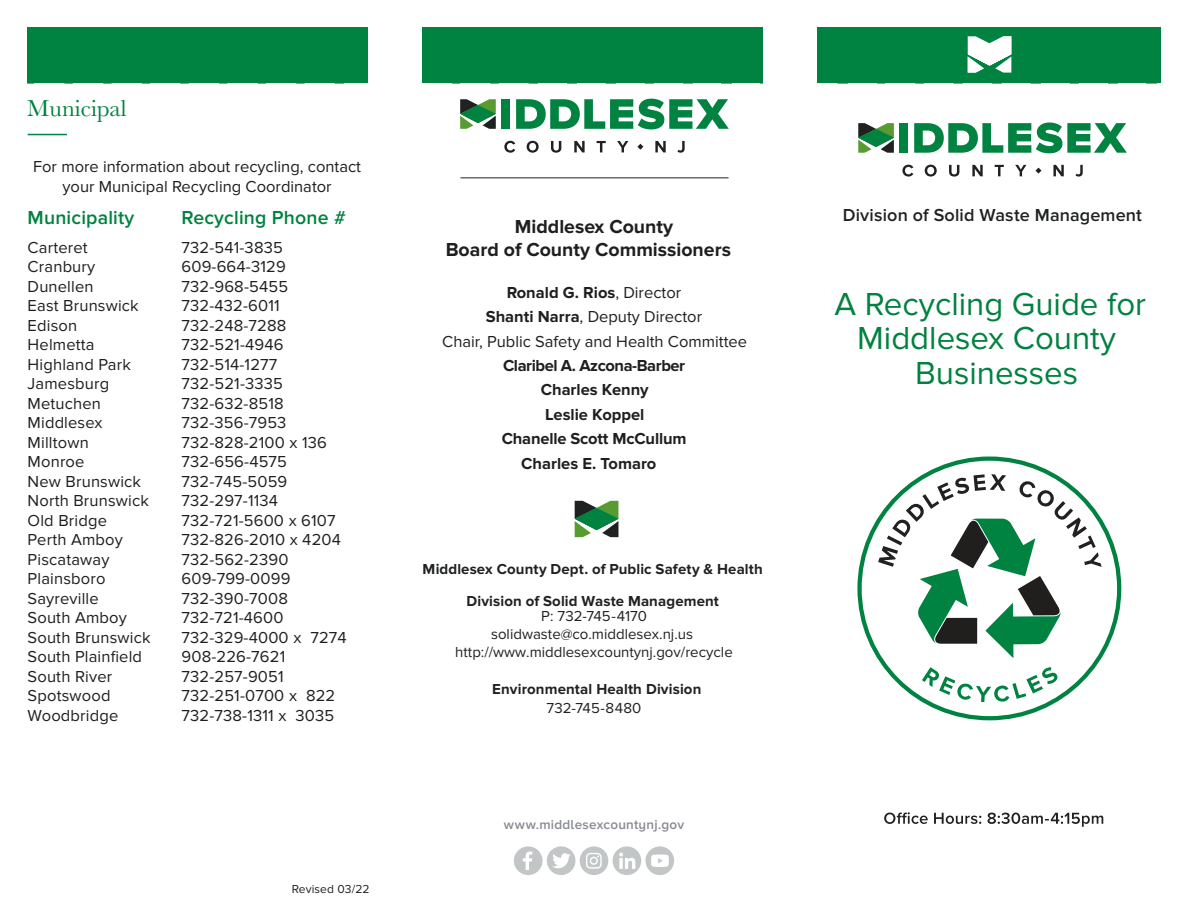
<style>
.page{position:relative;width:1188px;height:918px;background:#fff}
.page>*{position:absolute;margin:0;border:0;box-sizing:border-box;transform-origin:0 0}
.t1{font:33px/34.2px "Proxima Nova";color:#008240;text-align:center}
.t2{font:24px "Baskerville";color:#008240}
.t3{font:700 19.5px/23.4px "Proxima Nova";color:#211e1e;text-align:center}
.t4{font:600 19.5px "Proxima Nova";letter-spacing:.01em;color:#008240}
.t5{font:600 18px "Proxima Nova";letter-spacing:.01em;color:#202222}
.t6{font:16.5px/19.5px "Proxima Nova";letter-spacing:.01em;color:#211e1e;text-align:center}
.t7{font:700 16.5px/24.5px "Proxima Nova";letter-spacing:-.01em;color:#211e1e;text-align:center}
.t8{font:700 15px/31.5px "Proxima Nova";letter-spacing:.01em;color:#202222;text-align:center}
.t9{font:15px/18px "Proxima Nova";color:#202222;text-align:center}
.t10{font:600 13.5px "Proxima Nova";letter-spacing:.02em;color:#888a94}
.t11{font:12px "Proxima Nova";letter-spacing:.01em;color:#211e1e}
.s1{font-weight:700}
</style>
<div class="page">
<div style="left:27px;top:27px;width:1134px;height:56px;background:#008240"></div>
<div style="left:369px;top:8px;width:53px;height:135px;background:#fff"></div>
<div style="left:763px;top:9px;width:54px;height:137px;background:#fff"></div>
<svg style="left:504px;top:141px;width:11px;height:12px"></svg>
<svg style="left:527px;top:141px;width:12px;height:12px"></svg>
<svg style="left:551px;top:141px;width:10px;height:12px"></svg>
<svg style="left:574px;top:141px;width:11px;height:11px"></svg>
<svg style="left:597px;top:141px;width:9px;height:11px"></svg>
<svg style="left:617px;top:141px;width:11px;height:11px"></svg>
<svg style="left:655px;top:141px;width:11px;height:11px"></svg>
<svg style="left:678px;top:141px;width:7px;height:12px"></svg>
<svg style="left:637px;top:144px;width:6px;height:6px"></svg>
<svg style="left:516px;top:99px;width:213px;height:30px"></svg>
<div style="left:501px;top:99px;width:9px;height:30px;background:#008240"></div>
<svg style="left:460px;top:99px;width:36px;height:30px"></svg>
<hr style="left:460px;top:177px;width:269px;height:1px;background:#202222">
<div style="left:514px;top:846px;width:29px;height:29px;background:#c2c6c7;border-radius:50%"></div>
<svg style="left:523px;top:852px;width:9px;height:18px"></svg>
<div style="left:547px;top:846px;width:28px;height:29px;background:#c2c6c7;border-radius:50%"></div>
<svg style="left:553px;top:853px;width:17px;height:15px"></svg>
<div style="left:580px;top:846px;width:28px;height:29px;background:#c2c6c7;border-radius:50%"></div>
<svg style="left:586px;top:853px;width:16px;height:16px"></svg>
<div style="left:613px;top:846px;width:28px;height:29px;background:#c2c6c7;border-radius:50%"></div>
<svg style="left:619px;top:853px;width:16px;height:16px"></svg>
<div style="left:645px;top:846px;width:29px;height:29px;background:#c2c6c7;border-radius:50%"></div>
<svg style="left:651px;top:854px;width:18px;height:13px"></svg>
<hr style="left:28px;top:134px;width:39px;height:1px;background:#008240">
<svg style="left:575px;top:501px;width:43px;height:36px"></svg>
<svg style="left:902px;top:165px;width:11px;height:12px"></svg>
<svg style="left:925px;top:165px;width:12px;height:12px"></svg>
<svg style="left:949px;top:165px;width:10px;height:12px"></svg>
<svg style="left:972px;top:165px;width:11px;height:11px"></svg>
<svg style="left:995px;top:165px;width:9px;height:11px"></svg>
<svg style="left:1015px;top:165px;width:11px;height:11px"></svg>
<svg style="left:1053px;top:165px;width:11px;height:11px"></svg>
<svg style="left:1076px;top:165px;width:7px;height:12px"></svg>
<svg style="left:1036px;top:168px;width:5px;height:6px"></svg>
<svg style="left:914px;top:122px;width:213px;height:31px"></svg>
<div style="left:899px;top:123px;width:9px;height:30px;background:#008240"></div>
<svg style="left:858px;top:123px;width:36px;height:30px"></svg>
<svg style="left:884px;top:812px;width:219px;height:15px"></svg>
<svg style="left:857px;top:457px;width:264px;height:263px"></svg>
<svg style="left:878px;top:474px;width:224px;height:184px"></svg>
<svg style="left:922px;top:667px;width:136px;height:35px"></svg>
<h2 class="t2" style="left:27px;top:92px;width:101px">Municipal</h2>
<p class="t6" style="left:33px;top:157px;width:329px">For more information about recycling, contact your Municipal Recycling Coordinator</p>
<p class="t4" style="left:28px;top:206px;width:108px">Municipality</p>
<p class="t6" style="left:28px;top:238px;width:124px;text-align:left">Carteret<br>Cranbury<br>Dunellen<br>East Brunswick<br>Edison<br>Helmetta<br>Highland Park<br>Jamesburg<br>Metuchen<br>Middlesex<br>Milltown<br>Monroe<br>New Brunswick<br>North Brunswick<br>Old Bridge<br>Perth Amboy<br>Piscataway<br>Plainsboro<br>Sayreville<br>South Amboy<br>South Brunswick<br>South Plainfield<br>South River<br>Spotswood<br>Woodbridge</p>
<p class="t4" style="left:182px;top:206px;width:166px">Recycling Phone #</p>
<p class="t6" style="left:181px;top:238px;width:167px;text-align:left">732-541-3835<br>609-664-3129<br>732-968-5455<br>732-432-6011<br>732-248-7288<br>732-521-4946<br>732-514-1277<br>732-521-3335<br>732-632-8518<br>732-356-7953<br>732-828-2100 x 136<br>732-656-4575<br>732-745-5059<br>732-297-1134<br>732-721-5600 x 6107<br>732-826-2010 x 4204<br>732-562-2390<br>609-799-0099<br>732-390-7008<br>732-721-4600<br>732-329-4000 x 7274<br>908-226-7621<br>732-257-9051<br>732-251-0700 x 822<br>732-738-1311 x 3035</p>
<p class="t11" style="left:292px;top:882px;width:79px">Revised 03/22</p>
<p class="t3" style="left:446px;top:215px;width:287px">Middlesex County<br>Board of County Commissioners</p>
<p class="t6" style="left:442px;top:280px;width:306px;line-height:24.5px"><span class="s1">Ronald G. Rios</span>, Director<br><span class="s1">Shanti Narra</span>, Deputy Director<br>Chair, Public Safety and Health Committee</p>
<p class="t7" style="left:503px;top:353px;width:184px">Claribel A. Azcona-Barber<br>Charles Kenny<br>Leslie Koppel</p>
<p class="t7" style="left:521px;top:451px;width:137px">Charles E. Tomaro</p>
<p class="t7" style="left:502px;top:427px;width:186px">Chanelle Scott McCullum</p>
<p class="t8" style="left:423px;top:554px;width:342px">Middlesex County Dept. of Public Safety &amp; Health<br>Division of Solid Waste Management</p>
<p class="t9" style="left:455px;top:608px;width:279px">P: 732-745-4170 solidwaste@co.middlesex.nj.us http://www.middlesexcountynj.gov/recycle</p>
<p class="t8" style="left:492px;top:674px;width:211px">Environmental Health Division</p>
<p class="t9" style="left:547px;top:699px;width:96px">732-745-8480</p>
<p class="t10" style="left:504px;top:817px;width:182px">www.middlesexcountynj.gov</p>
<p class="t5" style="left:843px;top:205px;width:301px">Division of Solid Waste Management</p>
<h1 class="t1" style="left:835px;top:288px;width:313px">A Recycling Guide for<br>Middlesex County<br>Businesses</h1>
</div>
